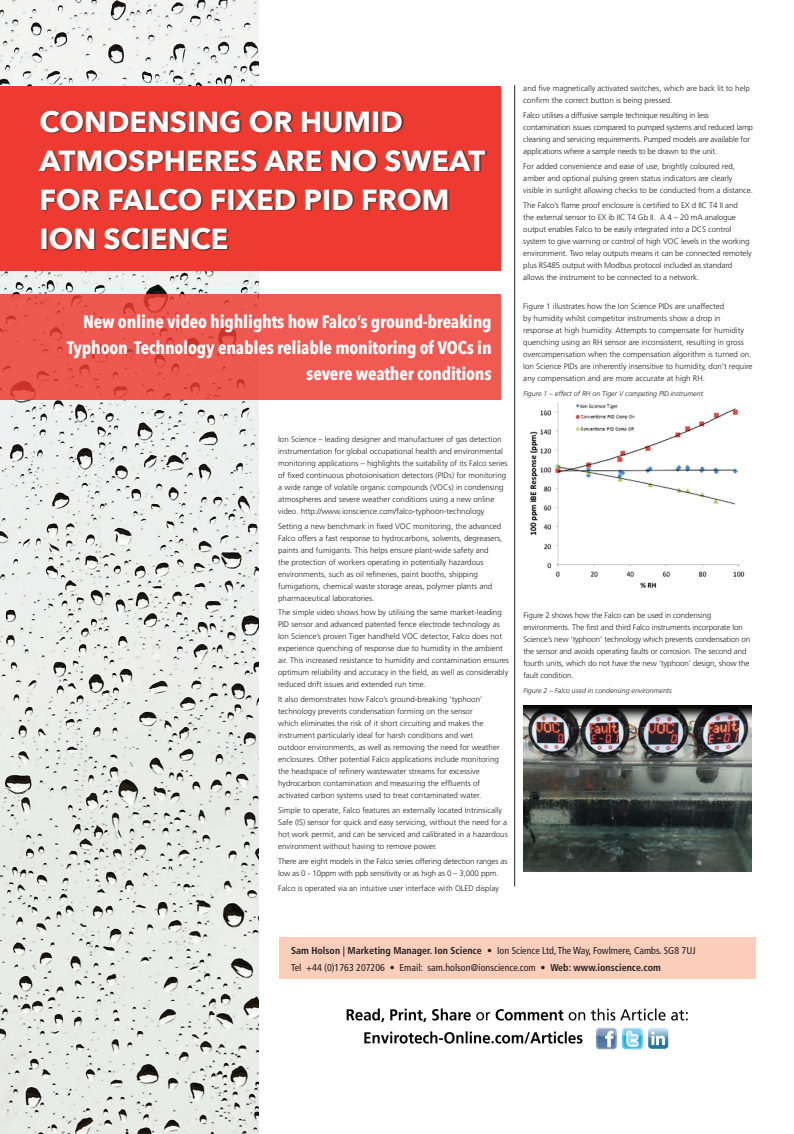
<style>
.page{position:relative;width:794px;height:1134px;background:#fff}
.page>*{position:absolute;margin:0;border:0;box-sizing:border-box;transform-origin:0 0}
.t1{font:700 29px/39px "Avenir Next";color:#fff}
.t2{font:700 18px/26px "Avenir Next Condensed";letter-spacing:-.01em;color:#fff;text-align:right}
.t3{font:condensed 10px/17px "Frutiger";color:#231f20}
.t4{font:300 8px/12px "Frutiger";color:#231f20}
.t5{font:300 8px/12px "Frutiger";letter-spacing:-.02em;color:#231f20}
.t6{font:italic 300 7px "Frutiger";color:#231f20}
.s1{font-weight:700}
</style>
<div class="page">
<img style="left:0;top:0;width:259px;height:1134px">
<hr style="left:514px;top:85px;width:1px;height:801px;background:#231f20">
<div style="left:0;top:86px;width:500px;height:185px;background:#ee3b32"></div>
<div style="left:39px;top:110px;width:448px;height:142px;background:#231f20;opacity:.75"></div>
<div style="left:0;top:294px;width:500px;height:106px;background:#ef5951"></div>
<img style="left:524px;top:705px;width:227px;height:166px">
<img style="left:529px;top:402px;width:216px;height:186px">
<div style="left:279px;top:938px;width:476px;height:41px;background:#fbcdbb"></div>
<img style="left:346px;top:1008px;width:342px;height:15px">
<img style="left:364px;top:1027px;width:305px;height:23px">
<h1 class="t1" style="left:40px;top:102px;width:447px">CONDENSING OR HUMID<br>ATMOSPHERES ARE NO SWEAT<br>FOR FALCO FIXED PID FROM<br>ION SCIENCE</h1>
<h2 class="t2" style="left:67px;top:308px;width:426px">New online video highlights how Falco’s ground-breaking<br>Typhoon Technology enables reliable monitoring of VOCs in severe weather conditions</h2>
<p class="t4" style="left:523px;top:82px;width:228px">and five magnetically activated switches, which are back lit to help confirm the correct button is being pressed.</p>
<p class="t5" style="left:523px;top:109px;width:231px">Falco utilises a diffusive sample technique resulting in less contamination issues compared to pumped systems and reduced lamp cleaning and servicing requirements. Pumped models are available for applications where a sample needs to be drawn to the unit.</p>
<p class="t4" style="left:523px;top:160px;width:231px">For added convenience and ease of use, brightly coloured red, amber and optional pulsing green status indicators are clearly visible in sunlight allowing checks to be conducted from a distance.</p>
<p class="t4" style="left:523px;top:199px;width:230px">The Falco’s flame proof enclosure is certified to EX d IIC T4 II and<br>the external sensor to EX ib IIC T4 Gb II. A 4 – 20 mA analogue output enables Falco to be easily integrated into a DCS control system to give warning or control of high VOC levels in the working environment. Two relay outputs means it can be connected remotely plus RS485 output with Modbus protocol included as standard allows the instrument to be connected to a network.</p>
<p class="t4" style="left:523px;top:301px;width:231px">Figure 1 illustrates how the Ion Science PIDs are unaffected<br>by humidity whilst competitor instruments show a drop in response at high humidity. Attempts to compensate for humidity quenching using an RH sensor are inconsistent, resulting in gross overcompensation when the compensation algorithm is turned on.<br>Ion Science PIDs are inherently insensitive to humidity, don’t require any compensation and are more accurate at high RH.</p>
<p class="t6" style="left:523px;top:390px;width:181px">Figure 1 – effect of RH on Tiger V competing PID instrument</p>
<p class="t4" style="left:278px;top:433px;width:231px">Ion Science – leading designer and manufacturer of gas detection instrumentation for global occupational health and environmental monitoring applications – highlights the suitability of its Falco series of fixed continuous photoionisation detectors (PIDs) for monitoring a wide range of volatile organic compounds (VOCs) in condensing atmospheres and severe weather conditions using a new online video. http://www.ionscience.com/falco-typhoon-technology</p>
<p class="t4" style="left:278px;top:520px;width:226px">Setting a new benchmark in fixed VOC monitoring, the advanced Falco offers a fast response to hydrocarbons, solvents, degreasers, paints and fumigants. This helps ensure plant-wide safety and<br>the protection of workers operating in potentially hazardous environments, such as oil refineries, paint booths, shipping fumigations, chemical waste storage areas, polymer plants and pharmaceutical laboratories.</p>
<p class="t4" style="left:278px;top:607px;width:232px">The simple video shows how by utilising the same market-leading PID sensor and advanced patented fence electrode technology as Ion Science’s proven Tiger handheld VOC detector, Falco does not experience quenching of response due to humidity in the ambient air. This increased resistance to humidity and contamination ensures optimum reliability and accuracy in the field, as well as considerably reduced drift issues and extended run time.</p>
<p class="t4" style="left:278px;top:693px;width:223px">It also demonstrates how Falco’s ground-breaking ‘typhoon’ technology prevents condensation forming on the sensor<br>which eliminates the risk of it short circuiting and makes the instrument particularly ideal for harsh conditions and wet outdoor environments, as well as removing the need for weather enclosures. Other potential Falco applications include monitoring the headspace of refinery wastewater streams for excessive hydrocarbon contamination and measuring the effluents of activated carbon systems used to treat contaminated water.</p>
<p class="t4" style="left:278px;top:804px;width:231px">Simple to operate, Falco features an externally located Intrinsically Safe (IS) sensor for quick and easy servicing, without the need for a hot work permit, and can be serviced and calibrated in a hazardous environment without having to remove power.</p>
<p class="t4" style="left:278px;top:855px;width:231px">There are eight models in the Falco series offering detection ranges as low as 0 - 10ppm with ppb sensitivity or as high as 0 – 3,000 ppm.</p>
<p class="t4" style="left:278px;top:882px;width:222px">Falco is operated via an intuitive user interface with OLED display</p>
<p class="t4" style="left:523px;top:609px;width:228px">Figure 2 shows how the Falco can be used in condensing environments. The first and third Falco instruments incorporate Ion Science’s new ‘typhoon’ technology which prevents condensation on the sensor and avoids operating faults or corrosion. The second and fourth units, which do not have the new ‘typhoon’ design, show the fault condition.</p>
<p class="t6" style="left:523px;top:686px;width:150px">Figure 2 – Falco used in condensing environments</p>
<p class="t3" style="left:291px;top:942px;width:406px"><span class="s1">Sam Holson | Marketing Manager. Ion Science •</span> Ion Science Ltd, The Way, Fowlmere, Cambs. SG8 7UJ<br>Tel +44 (0)1763 207206 • Email: sam.holson@ionscience.com • <span class="s1">Web: www.ionscience.com</span></p>
</div>
